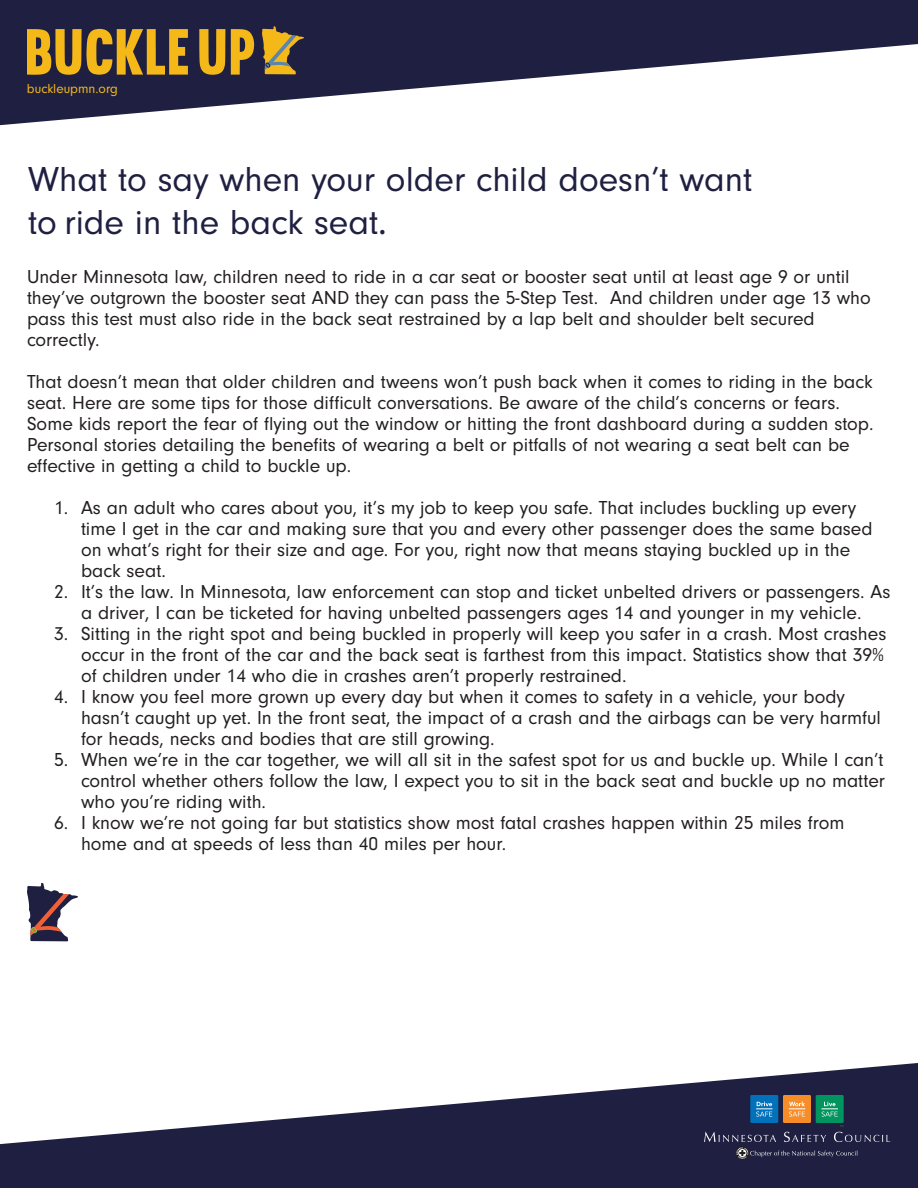
<style>
.page{position:relative;width:918px;height:1188px;background:#fff}
.page>*{position:absolute;margin:0;border:0;box-sizing:border-box;transform-origin:0 0}
.t1{font:36px/43.2px "Neuzeit Gro";color:#1f2041}
.t2{font:19.5px/21px "Neuzeit Gro";color:#231f20}
.t3{font:13.5px "Neuzeit Gro";color:#f5b819}
.s1{font-family:"Myriad Pro"}
</style>
<div class="page">
<svg style="left:0;top:0;width:918px;height:125px;fill:#1f2041"></svg>
<svg style="left:0;top:1063px;width:918px;height:125px;fill:#1f2041"></svg>
<svg style="left:27px;top:29px;width:161px;height:46px"></svg>
<svg style="left:199px;top:29px;width:26px;height:46px"></svg>
<svg style="left:231px;top:29px;width:23px;height:46px"></svg>
<svg style="left:262px;top:26px;width:42px;height:49px"></svg>
<svg style="left:27px;top:883px;width:51px;height:59px"></svg>
<div style="left:783px;top:1095px;width:28px;height:28px;background:#f78d28"></div>
<svg style="left:789px;top:1101px;width:16px;height:16px"></svg>
<div style="left:750px;top:1095px;width:28px;height:28px;background:#0071ba"></div>
<svg style="left:756px;top:1102px;width:17px;height:15px"></svg>
<div style="left:816px;top:1095px;width:28px;height:28px;background:#00955f"></div>
<svg style="left:821px;top:1102px;width:17px;height:15px"></svg>
<svg style="left:704px;top:1125px;width:186px;height:35px"></svg>
<p class="t3" style="left:27px;top:81px;width:92px">buckleupmn.org</p>
<h1 class="t1" style="left:28px;top:158px;width:726px">What to say when your older child doesn’t want to ride in the back seat<span class="s1">.</span></h1>
<p class="t2" style="left:27px;top:266px;width:845px">Under Minnesota law, children need to ride in a car seat or booster seat until at least age 9 or until they’ve outgrown the booster seat AND they can pass the 5-Step Test. And children under age 13 who pass this test must also ride in the back seat restrained by a lap belt and shoulder belt secured correctly.</p>
<p class="t2" style="left:27px;top:371px;width:848px">That doesn’t mean that older children and tweens won’t push back when it comes to riding in the back seat. Here are some tips for those difficult conversations. Be aware of the child’s concerns or fears.<br>Some kids report the fear of flying out the window or hitting the front dashboard during a sudden stop.<br>Personal stories detailing the benefits of wearing a belt or pitfalls of not wearing a seat belt can be effective in getting a child to buckle up.</p>
<p class="t2" style="left:81px;top:497px;width:793px;text-indent:-27px">1. As an adult who cares about you, it’s my job to keep you safe. That includes buckling up every time I get in the car and making sure that you and every other passenger does the same based on what’s right for their size and age. For you, right now that means staying buckled up in the back seat.</p>
<p class="t2" style="left:54px;top:582px;width:838px;text-align:center">2. It’s the law. In Minnesota, law enforcement can stop and ticket unbelted drivers or passengers. As a driver, I can be ticketed for having unbelted passengers ages 14 and younger in my vehicle.</p>
<p class="t2" style="left:81px;top:624px;width:807px;text-align:justify;text-indent:-27px">3. Sitting in the right spot and being buckled in properly will keep you safer in a crash. Most crashes occur in the front of the car and the back seat is farthest from this impact. Statistics show that 39% of children under 14 who die in crashes aren’t properly restrained.</p>
<p class="t2" style="left:81px;top:687px;width:802px;text-indent:-27px">4. I know you feel more grown up every day but when it comes to safety in a vehicle, your body hasn’t caught up yet. In the front seat, the impact of a crash and the airbags can be very harmful for heads, necks and bodies that are still growing.</p>
<p class="t2" style="left:81px;top:750px;width:806px;text-align:justify;text-indent:-27px">5. When we’re in the car together, we will all sit in the safest spot for us and buckle up. While I can’t control whether others follow the law, I expect you to sit in the back seat and buckle up no matter who you’re riding with.</p>
<p class="t2" style="left:81px;top:813px;width:765px;text-indent:-27px">6. I know we’re not going far but statistics show most fatal crashes happen within 25 miles from home and at speeds of less than 40 miles per hour.</p>
</div>
